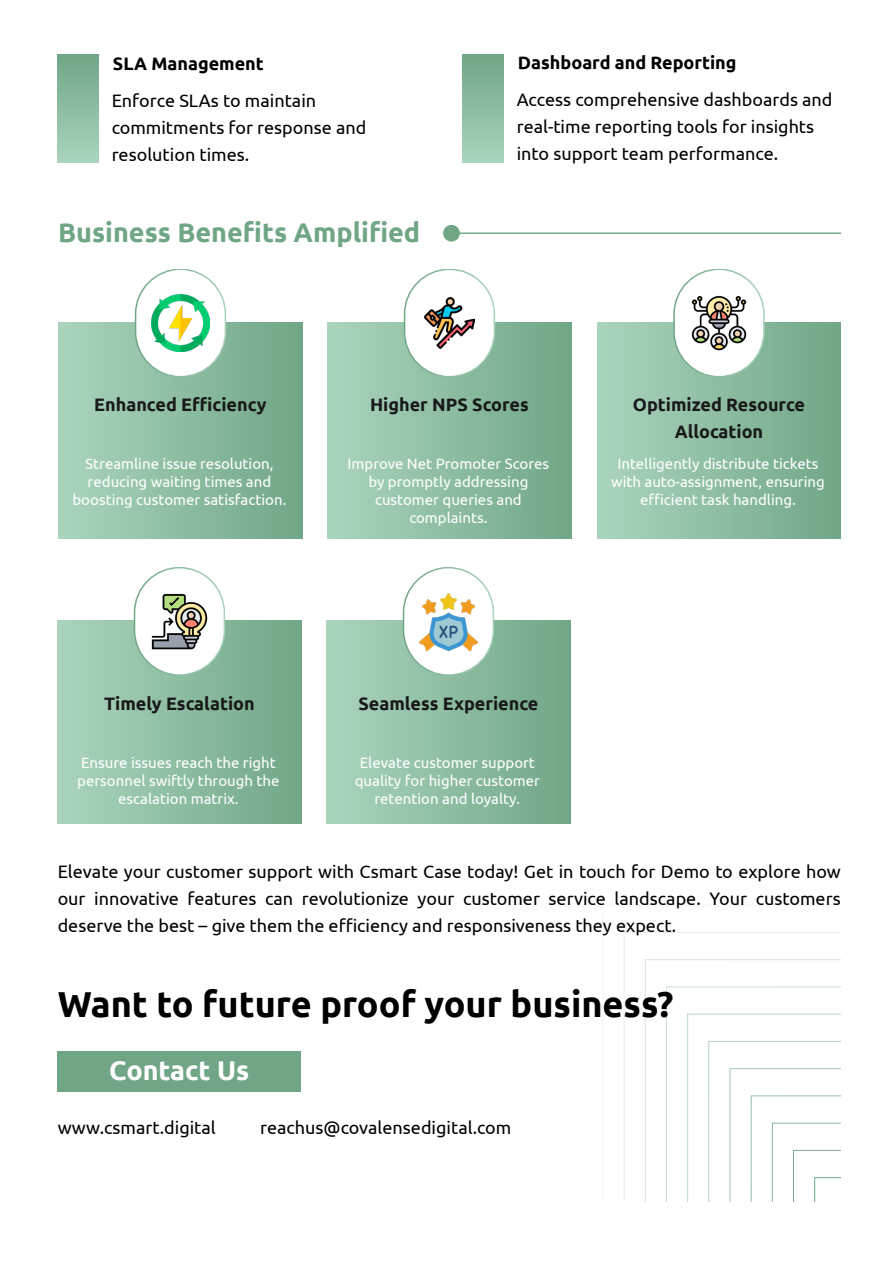
<style>
.page{position:relative;width:893px;height:1263px;background:#fff}
.page>*{position:absolute;margin:0;border:0;box-sizing:border-box;transform-origin:0 0}
.t1{font:700 36px "Ubuntu";color:#000}
.t2{font:700 27px "Ubuntu";color:#70a686}
.t3{font:700 27px "Ubuntu";color:#fff}
.t4{font:18px/27px "Ubuntu";color:#000}
.t5{font:700 18px/27px "Ubuntu";color:#191919;text-align:center}
.t6{font:700 18px "Ubuntu";color:#000}
.t7{font:15px/18px "Ubuntu";color:#fff;text-align:center}
</style>
<div class="page">
<svg style="left:603px;top:905px;width:238px;height:297px"></svg>
<div style="left:58px;top:54px;width:40px;height:108px;background:linear-gradient(to bottom,#70a686,#aad3bc)"></div>
<div style="left:463px;top:54px;width:40px;height:108px;background:linear-gradient(to bottom,#70a686,#aad3bc)"></div>
<hr style="left:458px;top:232px;width:383px;height:2px;background:#70a686">
<div style="left:443px;top:225px;width:17px;height:17px;background:#70a686;border-radius:50%"></div>
<div style="left:59px;top:322px;width:243px;height:217px;background:linear-gradient(to right,#abd4bd,#71a787)"></div>
<div style="left:136px;top:269px;width:89px;height:108px;background:#fff;border-radius:45px"></div>
<div style="left:135px;top:269px;width:91px;height:108px;border:2px solid #fff;border-radius:45px"></div>
<div style="left:328px;top:322px;width:243px;height:217px;background:linear-gradient(to right,#abd4bd,#71a787)"></div>
<div style="left:405px;top:269px;width:89px;height:108px;background:#fff;border-radius:45px"></div>
<div style="left:404px;top:269px;width:91px;height:108px;border:2px solid #fff;border-radius:45px"></div>
<div style="left:58px;top:620px;width:243px;height:204px;background:linear-gradient(to right,#abd4bd,#71a787)"></div>
<div style="left:135px;top:568px;width:89px;height:107px;background:#fff;border-radius:45px"></div>
<div style="left:134px;top:567px;width:91px;height:109px;border:2px solid #fff;border-radius:45px"></div>
<div style="left:327px;top:620px;width:243px;height:204px;background:linear-gradient(to right,#abd4bd,#71a787)"></div>
<div style="left:403px;top:568px;width:90px;height:107px;background:#fff;border-radius:45px"></div>
<div style="left:403px;top:567px;width:91px;height:109px;border:2px solid #fff;border-radius:45px"></div>
<div style="left:597px;top:322px;width:244px;height:217px;background:linear-gradient(to right,#abd4bd,#71a787)"></div>
<div style="left:674px;top:269px;width:90px;height:108px;background:#fff;border-radius:45px"></div>
<div style="left:673px;top:269px;width:92px;height:108px;border:2px solid #fff;border-radius:45px"></div>
<img style="left:152px;top:294px;width:57px;height:58px">
<img style="left:424px;top:297px;width:51px;height:51px">
<img style="left:692px;top:296px;width:54px;height:54px">
<img style="left:152px;top:593px;width:55px;height:56px">
<img style="left:419px;top:593px;width:59px;height:58px">
<div style="left:58px;top:1052px;width:243px;height:40px;background:#70a686"></div>
<p class="t6" style="left:113px;top:53px;width:152px">SLA Management</p>
<p class="t4" style="left:112px;top:87px;width:256px">Enforce SLAs to maintain commitments for response and resolution times.</p>
<h2 class="t2" style="left:58px;top:216px;width:364px">Business Benefits Amplified</h2>
<p class="t6" style="left:518px;top:52px;width:220px">Dashboard and Reporting</p>
<p class="t4" style="left:517px;top:86px;width:317px">Access comprehensive dashboards and real-time reporting tools for insights into support team performance.</p>
<p class="t5" style="left:94px;top:391px;width:174px">Enhanced Efficiency</p>
<p class="t7" style="left:72px;top:454px;width:215px">Streamline issue resolution, reducing waiting times and boosting customer satisfaction.</p>
<p class="t5" style="left:370px;top:391px;width:160px">Higher NPS Scores</p>
<p class="t7" style="left:348px;top:454px;width:203px">Improve Net Promoter Scores by promptly addressing customer queries and complaints.</p>
<p class="t5" style="left:633px;top:391px;width:174px">Optimized Resource<br>Allocation</p>
<p class="t7" style="left:611px;top:454px;width:215px">Intelligently distribute tickets with auto-assignment, ensuring efficient task handling.</p>
<p class="t5" style="left:104px;top:689px;width:152px">Timely Escalation</p>
<p class="t7" style="left:77px;top:753px;width:204px">Ensure issues reach the right personnel swiftly through the escalation matrix.</p>
<p class="t5" style="left:358px;top:689px;width:182px">Seamless Experience</p>
<p class="t7" style="left:355px;top:753px;width:187px">Elevate customer support quality for higher customer retention and loyalty.</p>
<p class="t4" style="left:58px;top:858px;width:785px;text-align:justify">Elevate your customer support with Csmart Case today! Get in touch for Demo to explore how our innovative features can revolutionize your customer service landscape. Your customers deserve the best – give them the efficiency and responsiveness they expect.</p>
<h1 class="t1" style="left:58px;top:982px;width:617px">Want to future proof your business?</h1>
<h2 class="t3" style="left:109px;top:1054px;width:141px">Contact Us</h2>
<p class="t4" style="left:58px;top:1114px;width:160px">www.csmart.digital</p>
<p class="t4" style="left:260px;top:1114px;width:253px">reachus@covalensedigital.com</p>
</div>
